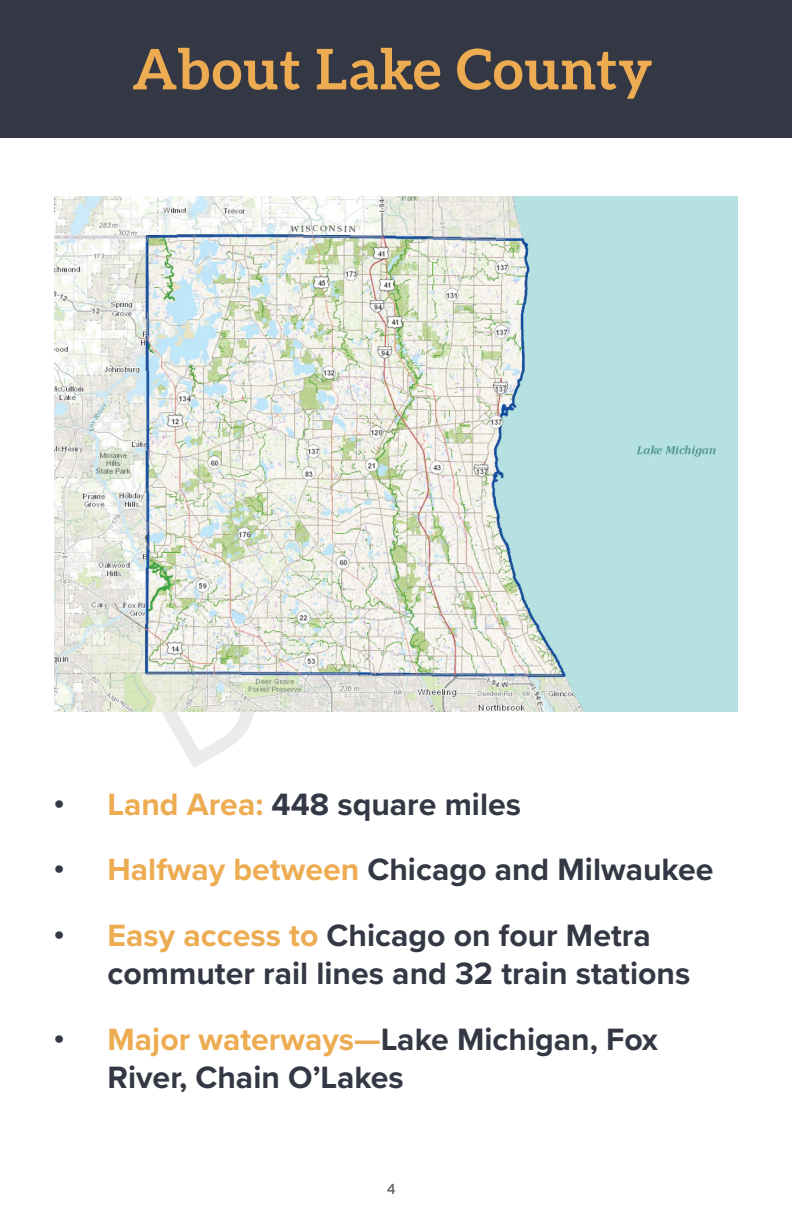
<style>
.page{position:relative;width:792px;height:1224px;background:#fff}
.page>*{position:absolute;margin:0;border:0;box-sizing:border-box;transform-origin:0 0}
.t1{font:700 56px "Aleo";letter-spacing:.02em;color:#edac52}
.t2{font:700 32px/38.4px "Proxima Nova";color:#343844}
.t3{font:700 14px "Aleo";color:#5f5f60}
.s1{color:#edac52}
</style>
<div class="page">
<div style="left:0;top:0;width:792px;height:138px;background:#343844"></div>
<img style="left:54px;top:196px;width:684px;height:516px">
<h1 class="t1" style="left:132px;top:37px;width:522px">About Lake County</h1>
<p class="t2" style="left:54px;top:784px;width:469px">• <span class="s1">Land Area:</span> 448 square miles</p>
<p class="t2" style="left:54px;top:850px;width:661px">• <span class="s1">Halfway between</span> Chicago and Milwaukee</p>
<p class="t2" style="left:108px;top:915px;width:584px;text-indent:-54px">• <span class="s1">Easy access to</span> Chicago on four Metra commuter rail lines and 32 train stations</p>
<p class="t2" style="left:108px;top:1019px;width:552px;text-indent:-54px">• <span class="s1">Major waterways—</span>Lake Michigan, Fox<br>River, Chain O’Lakes</p>
<p class="t3" style="left:387px;top:1181px;width:10px">4</p>
</div>
